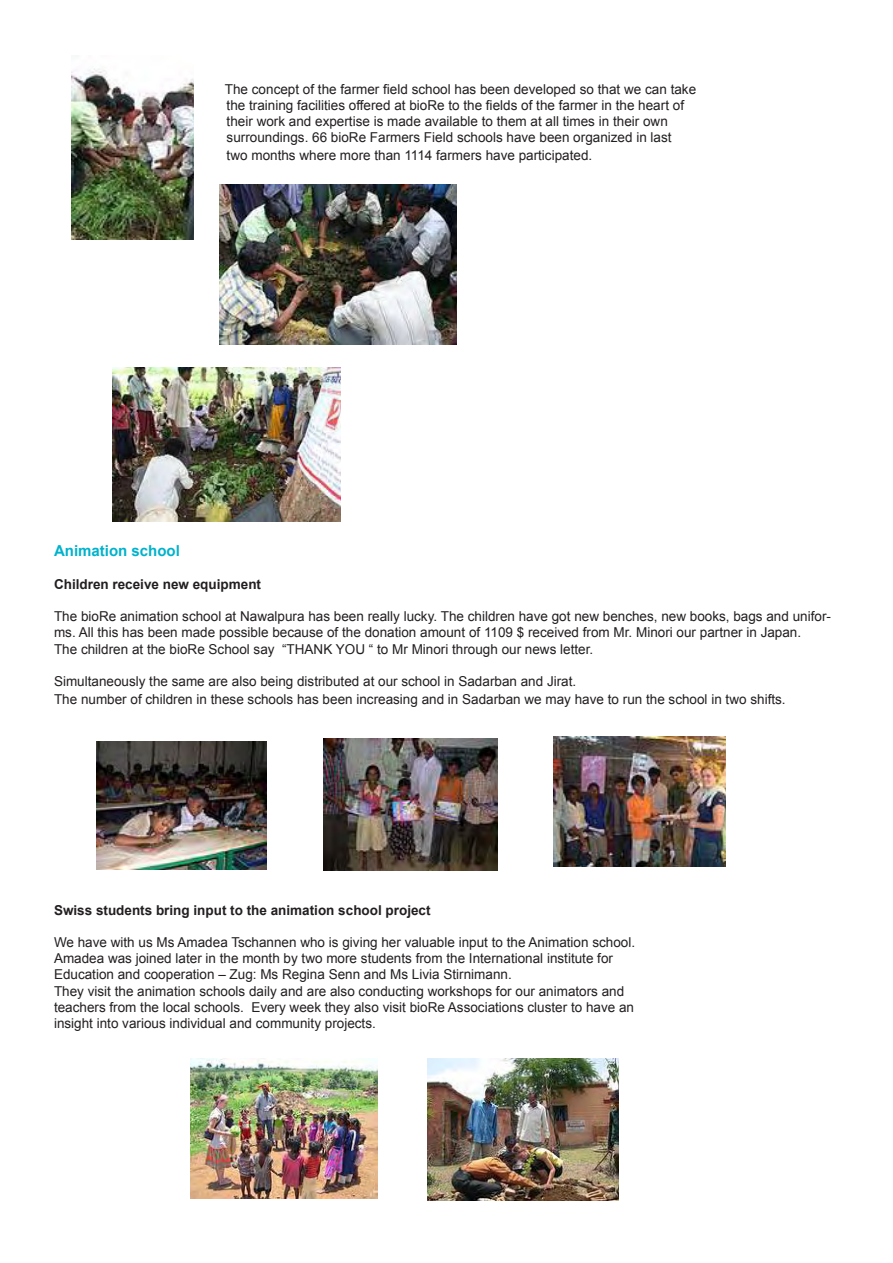
<style>
.page{position:relative;width:893px;height:1263px;background:#fff}
.page>*{position:absolute;margin:0;border:0;box-sizing:border-box;transform-origin:0 0}
.t1{font:700 15.15px "Arial";color:#00b2cc}
.t2{font:13.65px/16.2px "Arial";color:#231f20}
.t3{font:700 13.65px "Arial";color:#231f20}
</style>
<div class="page">
<img style="left:71px;top:68px;width:123px;height:171px">
<img style="left:219px;top:185px;width:238px;height:159px">
<img style="left:113px;top:368px;width:228px;height:153px">
<img style="left:97px;top:741px;width:170px;height:129px">
<img style="left:323px;top:739px;width:174px;height:132px">
<img style="left:554px;top:737px;width:171px;height:129px">
<img style="left:190px;top:1059px;width:187px;height:140px">
<img style="left:428px;top:1059px;width:191px;height:141px">
<p class="t2" style="left:225px;top:81px;width:473px">The concept of the farmer field school has been developed so that we can take the training facilities offered at bioRe to the fields of the farmer in the heart of their work and expertise is made available to them at all times in their own surroundings. 66 bioRe Farmers Field schools have been organized in last</p>
<p class="t2" style="left:227px;top:148px;width:367px">two months where more than 1114 farmers have participated.</p>
<p class="t1" style="left:54px;top:541px;width:127px">Animation school</p>
<p class="t3" style="left:54px;top:575px;width:209px">Children receive new equipment</p>
<p class="t2" style="left:54px;top:608px;width:778px">The bioRe animation school at Nawalpura has been really lucky. The children have got new benches, new books, bags and unifor&shy;ms. All this has been made possible because of the donation amount of 1109 $ received from Mr. Minori our partner in Japan.<br>The children at the bioRe School say “THANK YOU “ to Mr Minori through our news letter.</p>
<p class="t2" style="left:54px;top:672px;width:733px;line-height:18px">Simultaneously the same are also being distributed at our school in Sadarban and Jirat.<br>The number of children in these schools has been increasing and in Sadarban we may have to run the school in two shifts.</p>
<p class="t3" style="left:54px;top:901px;width:378px">Swiss students bring input to the animation school project</p>
<p class="t2" style="left:54px;top:934px;width:583px">We have with us Ms Amadea Tschannen who is giving her valuable input to the Animation school.<br>Amadea was joined later in the month by two more students from the International institute for Education and cooperation – Zug: Ms Regina Senn and Ms Livia Stirnimann.<br>They visit the animation schools daily and are also conducting workshops for our animators and teachers from the local schools. Every week they also visit bioRe Associations cluster to have an insight into various individual and community projects.</p>
</div>
